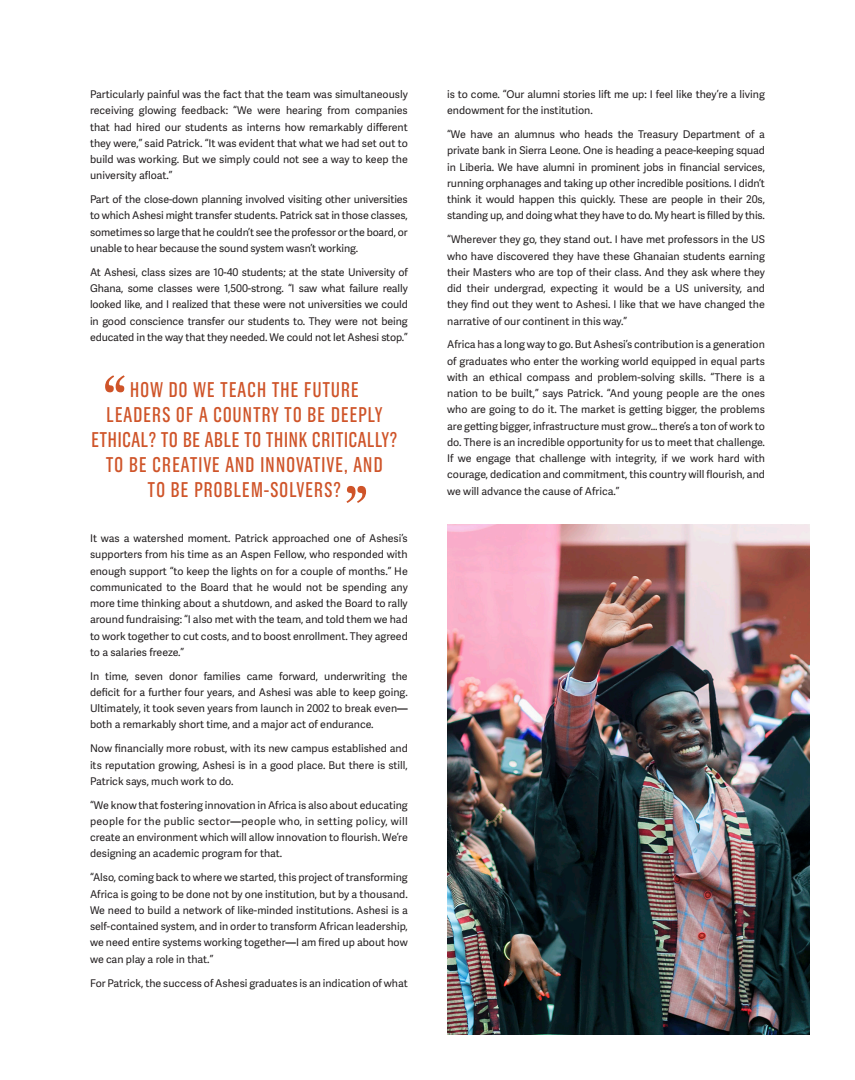
<style>
.page{position:relative;width:855px;height:1080px;background:#fff}
.page>*{position:absolute;margin:0;border:0;box-sizing:border-box;transform-origin:0 0}
.t1{font:61.25px "Marion";color:#cf5429}
.t2{font:21.25px/25px "Grotzec Head Condensed";letter-spacing:.03em;color:#cf5429;text-align:center}
.t3{font:10.62px/16.2px "Adelle Sans";color:#231f20;text-align:justify}
.s1{font-weight:700}
</style>
<div class="page">
<img style="left:448px;top:524px;width:362px;height:510px">
<p class="t3" style="left:90px;top:86px;width:319px">Particularly painful was the fact that the team was simultaneously receiving glowing feedback: “We were hearing from companies that had hired our students as interns how remarkably different they were,” said Patrick. “It was evident that what we had set out to build was working. But we simply could not see a way to keep the university afloat.”</p>
<p class="t3" style="left:90px;top:191px;width:319px">Part of the close-down planning involved visiting other universities to which Ashesi might transfer students. Patrick sat in those classes, sometimes so large that he couldn’t see the professor or the board, or unable to hear because the sound system wasn’t working.</p>
<p class="t3" style="left:90px;top:264px;width:319px">At Ashesi, class sizes are 10-40 students; at the state University of Ghana, some classes were 1,500-strong. “I saw what failure really looked like, and I realized that these were not universities we could in good conscience transfer our students to. They were not being educated in the way that they needed. We could not let Ashesi stop.”</p>
<p class="t1" style="left:103px;top:361px;width:25px">“</p>
<p class="t2" style="left:91px;top:377px;width:308px">HOW DO WE TEACH THE FUTURE<br>LEADERS OF A COUNTRY TO BE DEEPLY<br>ETHICAL? TO BE ABLE TO THINK CRITICALLY?<br>TO BE CREATIVE AND INNOVATIVE, AND<br>TO BE PROBLEM-SOLVERS?</p>
<p class="t1" style="left:344px;top:472px;width:25px">”</p>
<p class="t3" style="left:90px;top:530px;width:319px">It was a watershed moment. Patrick approached one of Ashesi’s supporters from his time as an Aspen Fellow, who responded with enough support “to keep the lights on for a couple of months.” He communicated to the Board that he would not be spending any more time thinking about a shutdown, and asked the Board to rally around fundraising: “I also met with the team, and told them we had to work together to cut costs, and to boost enrollment. They agreed to a salaries freeze.”</p>
<p class="t3" style="left:90px;top:667px;width:319px">In time, seven donor families came forward, underwriting the deficit for a further four years, and Ashesi was able to keep going.<br>Ultimately, it took seven years from launch in 2002 to break even<span class="s1">— </span>both a remarkably short time, and a major act of endurance.</p>
<p class="t3" style="left:90px;top:740px;width:319px">Now financially more robust, with its new campus established and its reputation growing, Ashesi is in a good place. But there is still, Patrick says, much work to do.</p>
<p class="t3" style="left:90px;top:796px;width:319px">“We know that fostering innovation in Africa is also about educating people for the public sector<span class="s1">—</span>people who, in setting policy, will create an environment which will allow innovation to flourish. We’re designing an academic program for that.</p>
<p class="t3" style="left:90px;top:869px;width:319px">“Also, coming back to where we started, this project of transforming Africa is going to be done not by one institution, but by a thousand.<br>We need to build a network of like-minded institutions. Ashesi is a self-contained system, and in order to transform African leadership, we need entire systems working together<span class="s1">—</span>I am fired up about how we can play a role in that.”</p>
<p class="t3" style="left:90px;top:974px;width:319px">For Patrick, the success of Ashesi graduates is an indication of what</p>
<p class="t3" style="left:447px;top:86px;width:319px">is to come. “Our alumni stories lift me up: I feel like they’re a living endowment for the institution.</p>
<p class="t3" style="left:447px;top:126px;width:319px">“We have an alumnus who heads the Treasury Department of a private bank in Sierra Leone. One is heading a peace-keeping squad in Liberia. We have alumni in prominent jobs in financial services, running orphanages and taking up other incredible positions. I didn’t think it would happen this quickly. These are people in their 20s, standing up, and doing what they have to do. My heart is filled by this.</p>
<p class="t3" style="left:447px;top:231px;width:319px">“Wherever they go, they stand out. I have met professors in the US who have discovered they have these Ghanaian students earning their Masters who are top of their class. And they ask where they did their undergrad, expecting it would be a US university, and they find out they went to Ashesi. I like that we have changed the narrative of our continent in this way.”</p>
<p class="t3" style="left:447px;top:336px;width:319px">Africa has a long way to go. But Ashesi’s contribution is a generation of graduates who enter the working world equipped in equal parts with an ethical compass and problem-solving skills. “There is a nation to be built,” says Patrick. “And young people are the ones who are going to do it. The market is getting bigger, the problems are getting bigger, infrastructure must grow… there’s a ton of work to do. There is an incredible opportunity for us to meet that challenge.<br>If we engage that challenge with integrity, if we work hard with courage, dedication and commitment, this country will flourish, and we will advance the cause of Africa.”</p>
</div>
